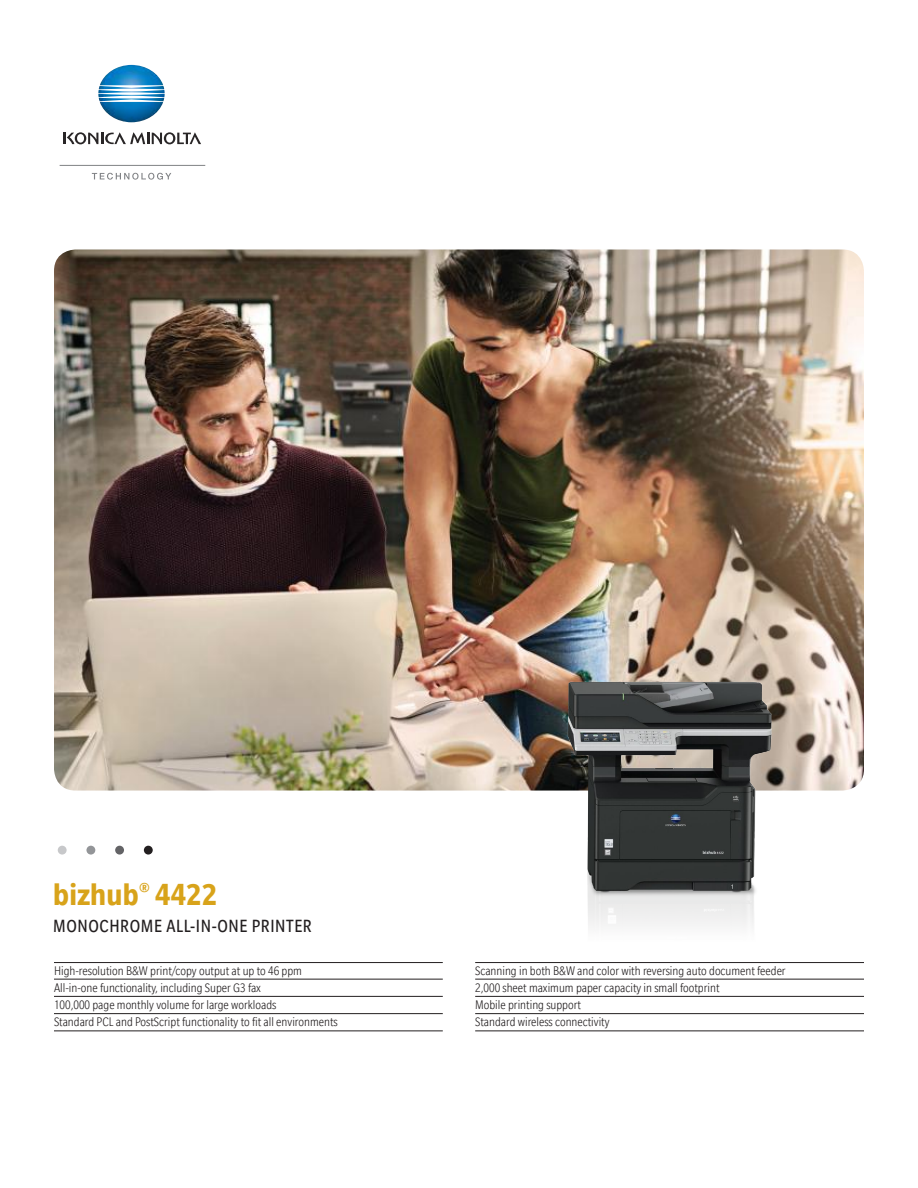
<style>
.page{position:relative;width:918px;height:1188px;background:#fff}
.page>*{position:absolute;margin:0;border:0;box-sizing:border-box;transform-origin:0 0}
.t1{font:700 condensed 33px "Slate";letter-spacing:.01em;color:#d8a31a}
.t2{font:condensed 19.2px "Slate";letter-spacing:.03em;color:#231f20}
.t3{font:300 condensed 13.5px/17.2px "Slate";color:#231f20}
</style>
<div class="page">
<img style="left:54px;top:249px;width:810px;height:542px">
<img style="left:538px;top:655px;width:278px;height:272px">
<img style="left:98px;top:65px;width:67px;height:57px">
<svg style="left:64px;top:132px;width:137px;height:12px"></svg>
<hr style="left:60px;top:165px;width:145px;height:1px;background:#808285">
<svg style="left:92px;top:173px;width:79px;height:7px"></svg>
<svg style="left:58px;top:846px;width:9px;height:9px"></svg>
<svg style="left:86px;top:846px;width:9px;height:9px"></svg>
<svg style="left:115px;top:846px;width:9px;height:9px"></svg>
<svg style="left:144px;top:846px;width:9px;height:9px"></svg>
<hr style="left:54px;top:962px;width:389px;height:1px;background:#231f20">
<hr style="left:54px;top:979px;width:389px;height:1px;background:#231f20">
<hr style="left:54px;top:996px;width:389px;height:1px;background:#231f20">
<hr style="left:54px;top:1013px;width:389px;height:1px;background:#231f20">
<hr style="left:54px;top:1031px;width:389px;height:1px;background:#231f20">
<hr style="left:475px;top:962px;width:389px;height:1px;background:#231f20">
<hr style="left:475px;top:979px;width:389px;height:1px;background:#231f20">
<hr style="left:475px;top:996px;width:389px;height:1px;background:#231f20">
<hr style="left:475px;top:1013px;width:389px;height:1px;background:#231f20">
<hr style="left:475px;top:1031px;width:389px;height:1px;background:#231f20">
<h1 class="t1" style="left:53px;top:877px;width:166px">bizhub<sup>®</sup> 4422</h1>
<h2 class="t2" style="left:53px;top:916px;width:260px">MONOCHROME ALL-IN-ONE PRINTER</h2>
<p class="t3" style="left:54px;top:962px;width:285px">High-resolution B&amp;W print/copy output at up to 46 ppm All-in-one functionality, including Super G3 fax<br>100,000 page monthly volume for large workloads<br>Standard PCL and PostScript functionality to fit all environments</p>
<p class="t3" style="left:475px;top:962px;width:312px">Scanning in both B&amp;W and color with reversing auto document feeder 2,000 sheet maximum paper capacity in small footprint<br>Mobile printing support<br>Standard wireless connectivity</p>
</div>
